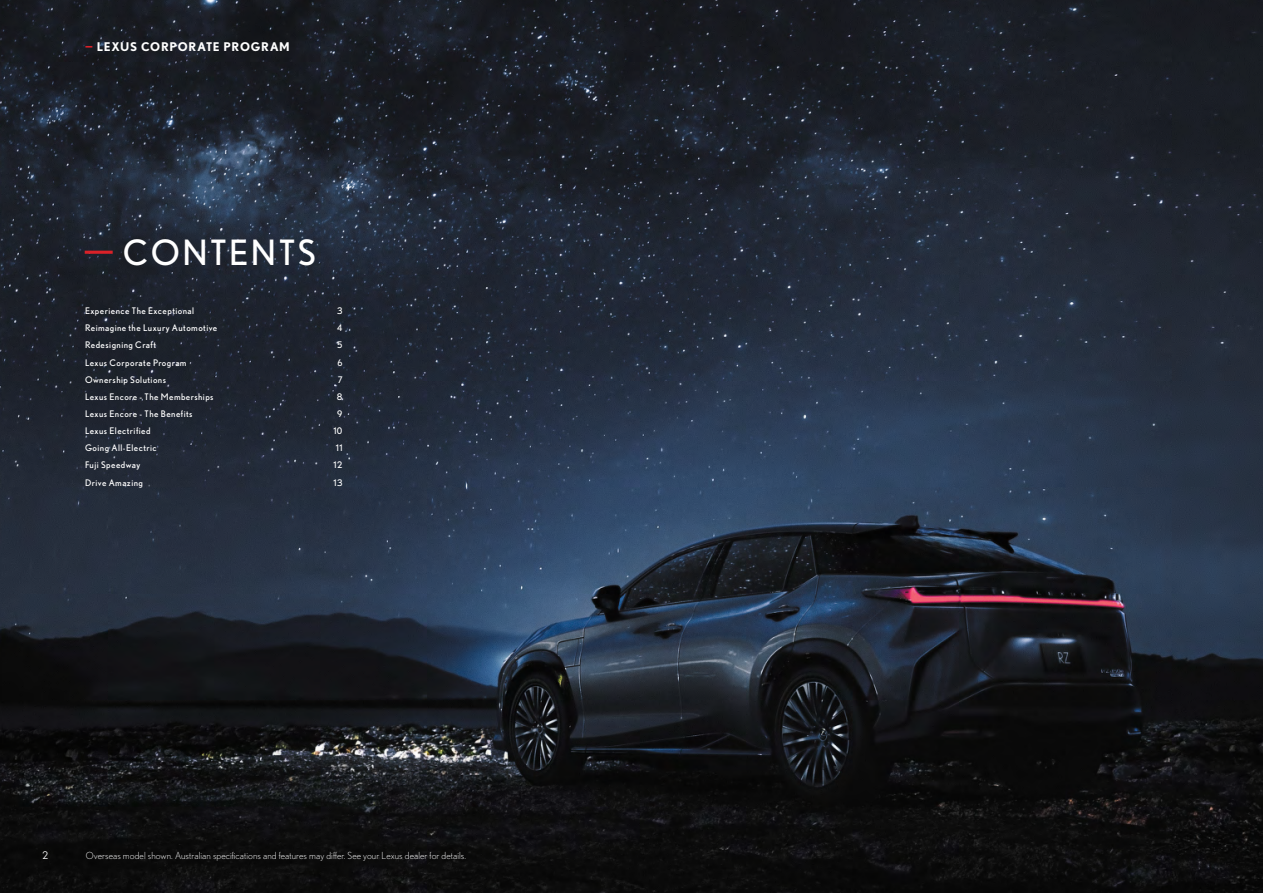
<style>
.page{position:relative;width:1263px;height:893px;background:#fff}
.page>*{position:absolute;margin:0;border:0;box-sizing:border-box;transform-origin:0 0}
.t1{font:34.8px "Nobel";letter-spacing:.07em;color:#fff}
.t2{font:700 12px "Nobel";letter-spacing:.06em;color:#fff}
.t3{font:10.5px "Nobel";color:#fff}
.t4{font:300 9.75px "Nobel";letter-spacing:.01em;color:#fff}
.t5{font:9px "Nobel";letter-spacing:.05em;color:#fff}
.s1{color:#da2128}
</style>
<div class="page">
<img style="left:0;top:0;width:1263px;height:893px">
<hr style="left:85px;top:251px;width:28px;height:3px;background:#da2128">
<h2 class="t2" style="left:85px;top:40px;width:206px"><span class="s1">—</span> LEXUS CORPORATE PROGRAM</h2>
<h1 class="t1" style="left:123px;top:232px;width:195px">CONTENTS</h1>
<p class="t5" style="left:85px;top:306px;width:111px">Experience The Exceptional</p>
<p class="t5" style="left:337px;top:306px;width:7px">3</p>
<p class="t5" style="left:85px;top:323px;width:134px">Reimagine the Luxury Automotive</p>
<p class="t5" style="left:337px;top:323px;width:7px">4</p>
<p class="t5" style="left:85px;top:340px;width:72px">Redesigning Craft</p>
<p class="t5" style="left:337px;top:340px;width:7px">5</p>
<p class="t5" style="left:85px;top:357px;width:103px">Lexus Corporate Program</p>
<p class="t5" style="left:337px;top:357px;width:6px">6</p>
<p class="t5" style="left:85px;top:374px;width:82px">Ownership Solutions</p>
<p class="t5" style="left:338px;top:374px;width:6px">7</p>
<p class="t5" style="left:85px;top:391px;width:130px">Lexus Encore - The Memberships</p>
<p class="t5" style="left:337px;top:391px;width:7px">8</p>
<p class="t5" style="left:85px;top:409px;width:109px">Lexus Encore - The Benefits</p>
<p class="t5" style="left:337px;top:409px;width:7px">9</p>
<p class="t5" style="left:85px;top:426px;width:67px">Lexus Electrified</p>
<p class="t5" style="left:333px;top:426px;width:11px">10</p>
<p class="t5" style="left:85px;top:443px;width:73px">Going All-Electric</p>
<p class="t5" style="left:336px;top:443px;width:8px">11</p>
<p class="t5" style="left:85px;top:460px;width:57px">Fuji Speedway</p>
<p class="t5" style="left:334px;top:460px;width:10px">12</p>
<p class="t5" style="left:85px;top:477px;width:59px">Drive Amazing</p>
<p class="t5" style="left:333px;top:477px;width:10px">13</p>
<p class="t3" style="left:43px;top:850px;width:7px">2</p>
<p class="t4" style="left:86px;top:850px;width:382px">Overseas model shown. Australian specifications and features may differ. See your Lexus dealer for details.</p>
</div>
